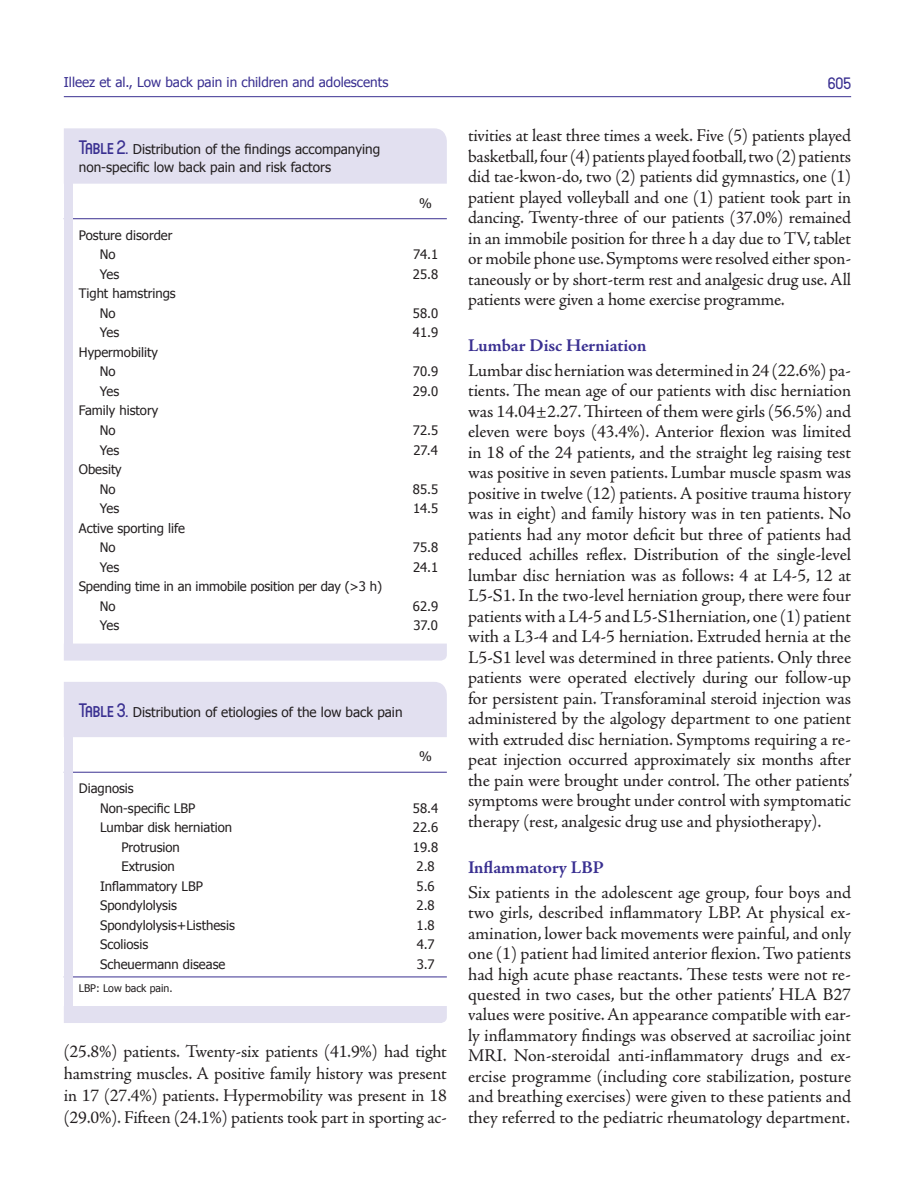
<style>
.page{position:relative;width:915px;height:1191px;background:#fff}
.page>*{position:absolute;margin:0;border:0;box-sizing:border-box;transform-origin:0 0}
._01__Yazı_Metni_NCI{font:18px/20.5px "Adobe Jenson Pro";letter-spacing:-.01em;color:#231f20;text-align:justify}
.Ikinci_Arabaslik{font:700 18px "Adobe Jenson Pro";letter-spacing:-.005em;color:#3a3091}
.t1{font:500 16.5px "Circula";color:#3a3091}
._07__Tablo_Baslik_NC{font:13.5px/18px "Tahoma";color:#231f20}
.t2{font:13.5px "Tahoma";color:#3a3091}
.t3{font:13.05px "Tahoma";color:#231f20}
.t4{font:10.5px "Tahoma";color:#231f20}
.s1{font-family:"Circula";font-weight:500;font-size:19.5px;color:#3a3091}
</style>
<div class="page">
<hr style="left:64px;top:96px;width:786px;height:1px;background:#3a3091">
<div style="left:64px;top:1006px;width:382px;height:17px;background:#e2e0f0"></div>
<div style="left:64px;top:682px;width:382px;height:55px;background:#e2e0f0"></div>
<hr style="left:64px;top:976px;width:382px;height:1px;background:#3a3091">
<hr style="left:64px;top:772px;width:382px;height:1px;background:#3a3091">
<div style="left:64px;top:731px;width:8px;height:283px;background:#e2e0f0"></div>
<div style="left:64px;top:643px;width:382px;height:17px;background:#e2e0f0"></div>
<div style="left:64px;top:128px;width:382px;height:56px;background:#e2e0f0"></div>
<hr style="left:64px;top:218px;width:382px;height:1px;background:#3a3091">
<div style="left:64px;top:177px;width:8px;height:475px;background:#e2e0f0"></div>
<p class="t2" style="left:64px;top:73px;width:326px">Illeez et al., Low back pain in children and adolescents</p>
<p class="t1" style="left:827px;top:73px;width:25px">605</p>
<p class="_07__Tablo_Baslik_NC" style="left:79px;top:140px;width:303px"><span class="s1">Table 2.</span> Distribution of the findings accompanying non-specific low back pain and risk factors</p>
<p class="t3" style="left:419px;top:195px;width:14px">%</p>
<p class="t3" style="left:79px;top:227px;width:95px">Posture disorder</p>
<p class="t3" style="left:100px;top:246px;width:17px">No</p>
<p class="t3" style="left:413px;top:246px;width:27px">74.1</p>
<p class="t3" style="left:100px;top:266px;width:21px">Yes</p>
<p class="t3" style="left:413px;top:266px;width:27px">25.8</p>
<p class="t3" style="left:79px;top:285px;width:98px">Tight hamstrings</p>
<p class="t3" style="left:100px;top:305px;width:17px">No</p>
<p class="t3" style="left:413px;top:305px;width:27px">58.0</p>
<p class="t3" style="left:100px;top:324px;width:21px">Yes</p>
<p class="t3" style="left:413px;top:324px;width:27px">41.9</p>
<p class="t3" style="left:79px;top:344px;width:81px">Hypermobility</p>
<p class="t3" style="left:100px;top:363px;width:17px">No</p>
<p class="t3" style="left:413px;top:363px;width:27px">70.9</p>
<p class="t3" style="left:100px;top:383px;width:21px">Yes</p>
<p class="t3" style="left:413px;top:383px;width:27px">29.0</p>
<p class="t3" style="left:79px;top:402px;width:81px">Family history</p>
<p class="t3" style="left:100px;top:422px;width:17px">No</p>
<p class="t3" style="left:413px;top:422px;width:27px">72.5</p>
<p class="t3" style="left:100px;top:441px;width:21px">Yes</p>
<p class="t3" style="left:413px;top:441px;width:26px">27.4</p>
<p class="t3" style="left:79px;top:461px;width:44px">Obesity</p>
<p class="t3" style="left:100px;top:480px;width:17px">No</p>
<p class="t3" style="left:413px;top:480px;width:27px">85.5</p>
<p class="t3" style="left:100px;top:500px;width:21px">Yes</p>
<p class="t3" style="left:413px;top:500px;width:27px">14.5</p>
<p class="t3" style="left:79px;top:519px;width:108px">Active sporting life</p>
<p class="t3" style="left:100px;top:539px;width:17px">No</p>
<p class="t3" style="left:413px;top:539px;width:27px">75.8</p>
<p class="t3" style="left:100px;top:558px;width:21px">Yes</p>
<p class="t3" style="left:413px;top:558px;width:27px">24.1</p>
<p class="t3" style="left:79px;top:578px;width:304px">Spending time in an immobile position per day (&gt;3 h)</p>
<p class="t3" style="left:100px;top:597px;width:17px">No</p>
<p class="t3" style="left:413px;top:597px;width:27px">62.9</p>
<p class="t3" style="left:100px;top:617px;width:21px">Yes</p>
<p class="t3" style="left:413px;top:617px;width:26px">37.0</p>
<p class="_07__Tablo_Baslik_NC" style="left:79px;top:702px;width:325px"><span class="s1">Table 3.</span> Distribution of etiologies of the low back pain</p>
<p class="t3" style="left:419px;top:748px;width:14px">%</p>
<p class="t3" style="left:79px;top:780px;width:56px">Diagnosis</p>
<p class="t3" style="left:100px;top:800px;width:97px">Non-specific LBP</p>
<p class="t3" style="left:413px;top:800px;width:27px">58.4</p>
<p class="t3" style="left:100px;top:819px;width:133px">Lumbar disk herniation</p>
<p class="t3" style="left:413px;top:819px;width:27px">22.6</p>
<p class="t3" style="left:121px;top:839px;width:60px">Protrusion</p>
<p class="t3" style="left:413px;top:839px;width:27px">19.8</p>
<p class="t3" style="left:121px;top:858px;width:55px">Extrusion</p>
<p class="t3" style="left:416px;top:858px;width:20px">2.8</p>
<p class="t3" style="left:100px;top:878px;width:104px">Inflammatory LBP</p>
<p class="t3" style="left:416px;top:878px;width:20px">5.6</p>
<p class="t3" style="left:100px;top:897px;width:78px">Spondylolysis</p>
<p class="t3" style="left:416px;top:897px;width:20px">2.8</p>
<p class="t3" style="left:100px;top:917px;width:136px">Spondylolysis+Listhesis</p>
<p class="t3" style="left:416px;top:917px;width:20px">1.8</p>
<p class="t3" style="left:100px;top:936px;width:50px">Scoliosis</p>
<p class="t3" style="left:416px;top:936px;width:19px">4.7</p>
<p class="t3" style="left:100px;top:956px;width:127px">Scheuermann disease</p>
<p class="t3" style="left:416px;top:956px;width:19px">3.7</p>
<p class="t4" style="left:79px;top:982px;width:95px">LBP: Low back pain.</p>
<p class="_01__Yazı_Metni_NCI" style="left:64px;top:1041px;width:384px;line-height:21.9px">(25.8%) patients. Twenty-six patients (41.9%) had tight hamstring muscles. A positive family history was present in 17 (27.4%) patients. Hypermobility was present in 18 (29.0%). Fifteen (24.1%) patients took part in sporting ac-</p>
<p class="_01__Yazı_Metni_NCI" style="left:468px;top:126px;width:384px">tivities at least three times a week. Five (5) patients played basketball, four (4) patients played football, two (2) patients did tae-kwon-do, two (2) patients did gymnastics, one (1) patient played volleyball and one (1) patient took part in dancing. Twenty-three of our patients (37.0%) remained in an immobile position for three h a day due to TV, tablet or mobile phone use. Symptoms were resolved either spon&shy;taneously or by short-term rest and analgesic drug use. All patients were given a home exercise programme.</p>
<p class="Ikinci_Arabaslik" style="left:468px;top:335px;width:180px">Lumbar Disc Herniation</p>
<p class="_01__Yazı_Metni_NCI" style="left:468px;top:360px;width:385px">Lumbar disc herniation was determined in 24 (22.6%) pa&shy;tients. The mean age of our patients with disc herniation was 14.04±2.27. Thirteen of them were girls (56.5%) and eleven were boys (43.4%). Anterior flexion was limited in 18 of the 24 patients, and the straight leg raising test was positive in seven patients. Lumbar muscle spasm was positive in twelve (12) patients. A positive trauma history was in eight) and family history was in ten patients. No patients had any motor deficit but three of patients had reduced achilles reflex. Distribution of the single-level lumbar disc herniation was as follows: 4 at L4-5, 12 at L5-S1. In the two-level herniation group, there were four patients with a L4-5 and L5-S1herniation, one (1) patient with a L3-4 and L4-5 herniation. Extruded hernia at the L5-S1 level was determined in three patients. Only three patients were operated electively during our follow-up for persistent pain. Transforaminal steroid injection was administered by the algology department to one patient with extruded disc herniation. Symptoms requiring a re&shy;peat injection occurred approximately six months after the pain were brought under control. The other patients’ symptoms were brought under control with symptomatic therapy (rest, analgesic drug use and physiotherapy).</p>
<p class="Ikinci_Arabaslik" style="left:468px;top:857px;width:137px">Inflammatory LBP</p>
<p class="_01__Yazı_Metni_NCI" style="left:468px;top:882px;width:384px">Six patients in the adolescent age group, four boys and two girls, described inflammatory LBP. At physical ex&shy;amination, lower back movements were painful, and only one (1) patient had limited anterior flexion. Two patients had high acute phase reactants. These tests were not re&shy;quested in two cases, but the other patients’ HLA B27 values were positive. An appearance compatible with ear&shy;ly inflammatory findings was observed at sacroiliac joint MRI. Non-steroidal anti-inflammatory drugs and ex&shy;ercise programme (including core stabilization, posture and breathing exercises) were given to these patients and they referred to the pediatric rheumatology department.</p>
</div>
